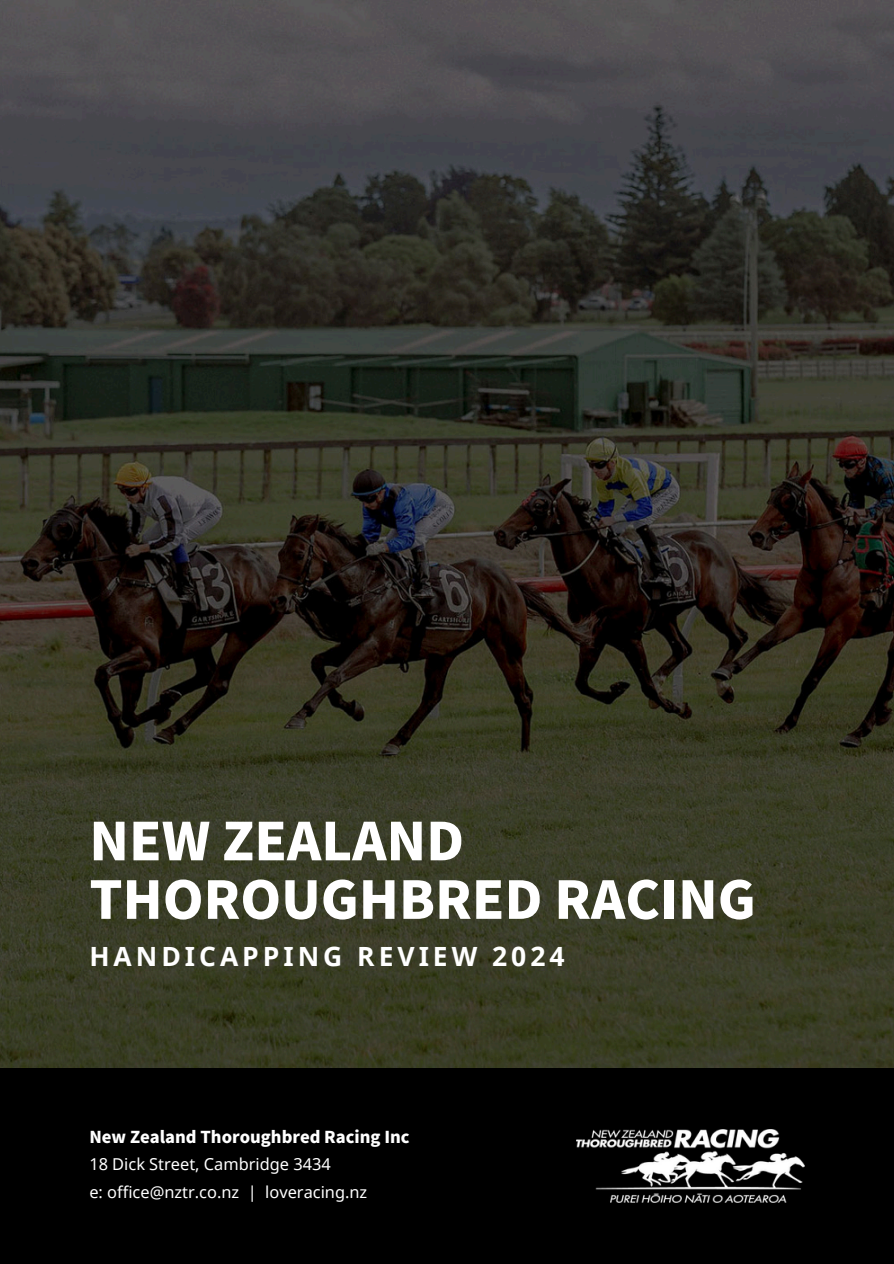
<style>
.page{position:relative;width:894px;height:1264px;background:#fff}
.page>*{position:absolute;margin:0;border:0;box-sizing:border-box;transform-origin:0 0}
.t1{font:900 51.9px/58.5px "Noto Sans JP";color:#fff}
.t2{font:700 26.4px "Noto Sans";letter-spacing:.15em;color:#fff}
.t3{font:16.35px "Noto Sans";color:#fff}
.t4{font:900 16.35px "Noto Sans JP";color:#fff}
</style>
<div class="page">
<div style="left:0;top:1046px;width:893px;height:217px;background:#000"></div>
<img style="left:0;top:0;width:893px;height:1066px">
<img style="left:577px;top:1129px;width:227px;height:73px">
<p class="t1" style="left:89px;top:809px;width:667px">NEW ZEALAND<br>THOROUGHBRED RACING</p>
<p class="t2" style="left:89px;top:937px;width:476px">HANDICAPPING REVIEW 2024</p>
<h2 class="t4" style="left:89px;top:1124px;width:322px">New Zealand Thoroughbred Racing Inc</h2>
<p class="t3" style="left:89px;top:1152px;width:243px">18 Dick Street, Cambridge 3434</p>
<p class="t3" style="left:89px;top:1180px;width:279px">e: office@nztr.co.nz | loveracing.nz</p>
</div>
